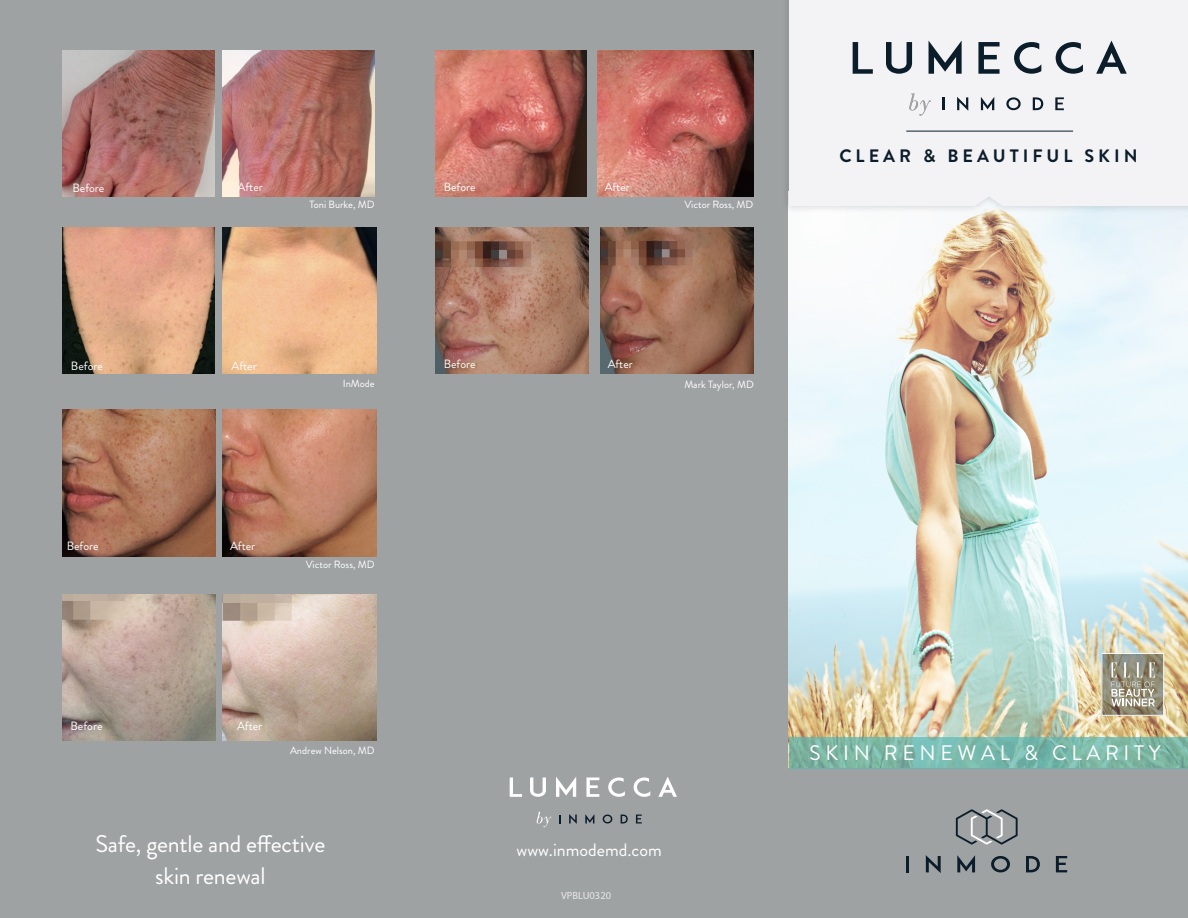
<style>
.page{position:relative;width:1188px;height:918px;background:#9fa2a3}
.page>*{position:absolute;margin:0;border:0;box-sizing:border-box;transform-origin:0 0}
.t1{font:24px "Brandon Grotesque";letter-spacing:-.01em;color:#fff}
.t2{font:21px "Brandon Grotesque";color:#fff}
.t3{font:700 18px "Brandon Grotesque";color:#0b1d2a}
.t4{font:18px "Brandon Grotesque";color:#fff}
.t5{font:16.5px "Myriad Pro";color:#fff}
.t6{font:12px "Brandon Grotesque";color:#fff}
.t7{font:10.5px "Brandon Grotesque";color:#fff}
.t8{font:10.5px "Myriad Pro";color:#e6e7e9}
</style>
<div class="page">
<img style="left:789px;top:214px;width:399px;height:523px">
<div style="left:781px;top:0;width:407px;height:214px;background:#231f20;opacity:.2"></div>
<div style="left:789px;top:0;width:399px;height:206px;background:#f3f3f5"></div>
<svg style="left:789px;top:737px;width:399px;height:32px;background:#79b7a8"></svg>
<img style="left:62px;top:594px;width:153px;height:147px">
<img style="left:223px;top:594px;width:153px;height:147px">
<img style="left:62px;top:50px;width:153px;height:146px">
<img style="left:223px;top:50px;width:152px;height:146px">
<img style="left:62px;top:227px;width:153px;height:147px">
<img style="left:223px;top:227px;width:153px;height:147px">
<img style="left:436px;top:227px;width:152px;height:147px">
<img style="left:601px;top:227px;width:153px;height:147px">
<img style="left:436px;top:50px;width:150px;height:146px">
<img style="left:597px;top:50px;width:157px;height:146px">
<svg style="left:909px;top:93px;width:22px;height:23px"></svg>
<svg style="left:942px;top:97px;width:3px;height:13px"></svg>
<svg style="left:957px;top:97px;width:11px;height:14px"></svg>
<svg style="left:981px;top:97px;width:13px;height:13px"></svg>
<svg style="left:1006px;top:97px;width:15px;height:13px"></svg>
<svg style="left:1033px;top:97px;width:10px;height:13px"></svg>
<svg style="left:1055px;top:97px;width:9px;height:13px"></svg>
<hr style="left:906px;top:131px;width:167px;height:1px;background:#0b1d2a">
<svg style="left:956px;top:809px;width:62px;height:36px"></svg>
<hr style="left:906px;top:856px;width:3px;height:16px;background:#0b1d2a">
<svg style="left:926px;top:855px;width:15px;height:18px"></svg>
<svg style="left:957px;top:855px;width:18px;height:17px"></svg>
<svg style="left:991px;top:856px;width:19px;height:16px"></svg>
<svg style="left:1026px;top:856px;width:14px;height:16px"></svg>
<svg style="left:1056px;top:856px;width:11px;height:16px"></svg>
<svg style="left:537px;top:812px;width:14px;height:15px"></svg>
<svg style="left:559px;top:815px;width:2px;height:8px"></svg>
<svg style="left:569px;top:814px;width:8px;height:10px"></svg>
<svg style="left:585px;top:814px;width:9px;height:9px"></svg>
<svg style="left:603px;top:815px;width:9px;height:8px"></svg>
<svg style="left:621px;top:815px;width:7px;height:8px"></svg>
<svg style="left:636px;top:815px;width:6px;height:8px"></svg>
<svg style="left:1104px;top:655px;width:58px;height:59px"></svg>
<div style="left:1102px;top:653px;width:62px;height:63px;border:1px solid #fff"></div>
<svg style="left:1110px;top:662px;width:45px;height:44px;background:#a7a392"></svg>
<img style="left:62px;top:410px;width:153px;height:146px">
<img style="left:223px;top:409px;width:153px;height:147px">
<svg style="left:853px;top:42px;width:20px;height:32px"></svg>
<svg style="left:886px;top:42px;width:26px;height:32px"></svg>
<svg style="left:929px;top:41px;width:33px;height:33px"></svg>
<svg style="left:978px;top:42px;width:22px;height:32px"></svg>
<svg style="left:1014px;top:42px;width:27px;height:32px"></svg>
<svg style="left:1056px;top:42px;width:27px;height:32px"></svg>
<svg style="left:1096px;top:41px;width:31px;height:33px"></svg>
<svg style="left:510px;top:777px;width:12px;height:20px"></svg>
<svg style="left:530px;top:777px;width:16px;height:20px"></svg>
<svg style="left:556px;top:777px;width:20px;height:20px"></svg>
<svg style="left:586px;top:777px;width:13px;height:20px"></svg>
<svg style="left:608px;top:777px;width:17px;height:20px"></svg>
<svg style="left:634px;top:777px;width:16px;height:20px"></svg>
<svg style="left:658px;top:777px;width:19px;height:20px"></svg>
<p class="t6" style="left:72px;top:180px;width:33px">Before</p>
<p class="t6" style="left:238px;top:178px;width:27px">After</p>
<p class="t6" style="left:444px;top:179px;width:33px">Before</p>
<p class="t6" style="left:605px;top:179px;width:27px">After</p>
<p class="t7" style="left:309px;top:197px;width:67px">Toni Burke, MD</p>
<p class="t7" style="left:684px;top:197px;width:71px">Victor Ross, MD</p>
<p class="t6" style="left:71px;top:357px;width:33px">Before</p>
<p class="t6" style="left:232px;top:357px;width:27px">After</p>
<p class="t6" style="left:444px;top:356px;width:33px">Before</p>
<p class="t6" style="left:608px;top:355px;width:27px">After</p>
<p class="t7" style="left:343px;top:376px;width:33px">InMode</p>
<p class="t7" style="left:684px;top:377px;width:71px">Mark Taylor, MD</p>
<p class="t6" style="left:67px;top:538px;width:33px">Before</p>
<p class="t6" style="left:230px;top:538px;width:27px">After</p>
<p class="t7" style="left:306px;top:557px;width:71px">Victor Ross, MD</p>
<p class="t3" style="left:839px;top:143px;width:300px">C L E A R &amp; B E A U T I F U L S K I N</p>
<p class="t6" style="left:71px;top:718px;width:33px">Before</p>
<p class="t6" style="left:237px;top:718px;width:27px">After</p>
<p class="t7" style="left:290px;top:743px;width:86px">Andrew Nelson, MD</p>
<p class="t1" style="left:95px;top:828px;width:231px">Safe, gentle and effective</p>
<p class="t1" style="left:155px;top:859px;width:112px">skin renewal</p>
<h3 class="t5" style="left:519px;top:834px;width:151px">www.inmodemd.com</h3>
<p class="t4" style="left:517px;top:837px;width:147px">www.inmodemd.com</p>
<p class="t8" style="left:561px;top:889px;width:52px">VPBLU0320</p>
<p class="t2" style="left:810px;top:738px;width:353px">S K I N R E N E W A L &amp; C L A R I T Y</p>
</div>
